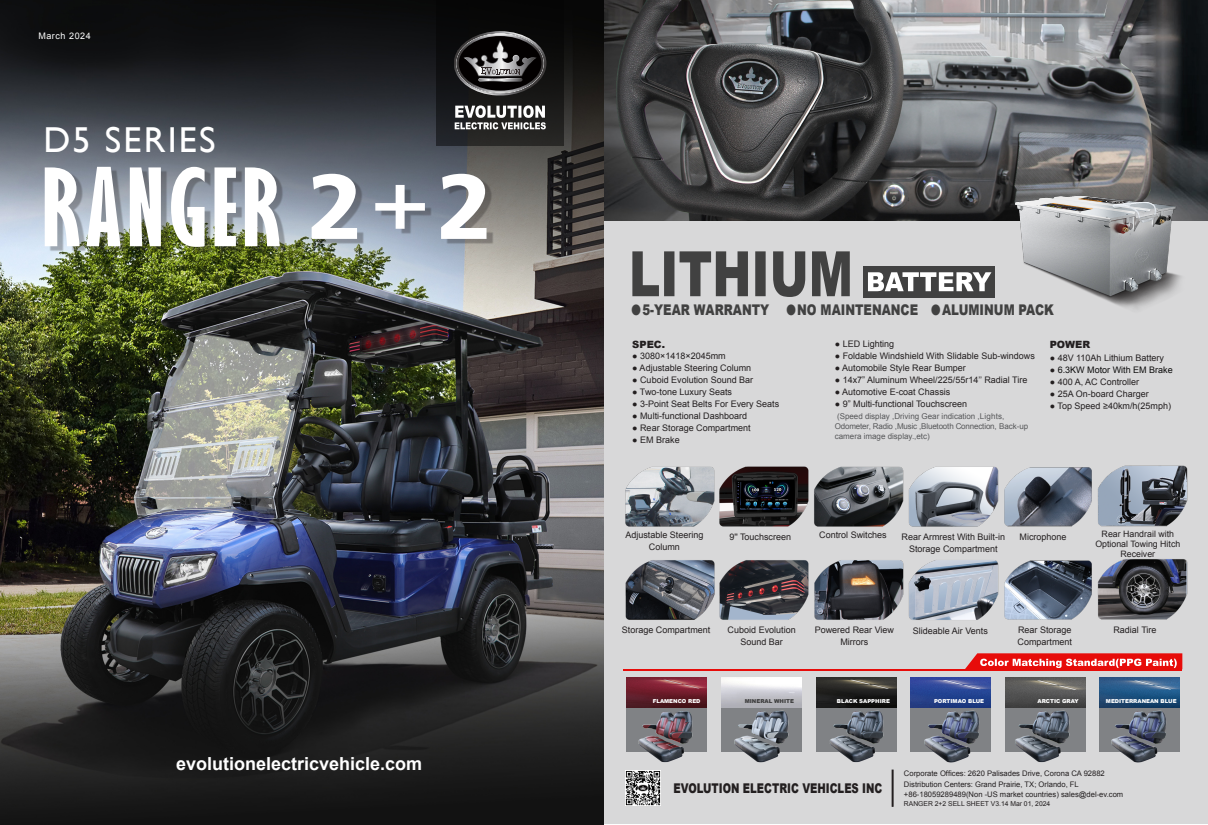
<style>
.page{position:relative;width:1208px;height:825px;background:#fff}
.page>*{position:absolute;margin:0;border:0;box-sizing:border-box;transform-origin:0 0}
.Pa0{font:700 extra-condensed 99px "Gill Sans";letter-spacing:.04em;color:#fff;scale:1.18 1}
.Pa0-2{font:36px "Gill Sans";letter-spacing:.06em;color:#fff}
.Pa0-3{font:700 18px "Arial";color:#fff}
.t1{font:900 14.7px "Arial";color:#414141;scale:.8 1}
.t2{font:900 13.4px "Arial";color:#231f20;scale:.75 1}
.t3{font:900 10px "Arial";color:#231f20}
.Pa0-4{font:9px/12px "Arial";color:#231f20;text-align:center}
.Default{font:9px "Arial";color:#231f20}
.Pa1{font:9px/12.1px "Arial";color:#231f20;text-align:center}
.t4{font:9px "Arial";color:#0d0d0d}
.Pa2{font:9px/12.1px "Arial";color:#231f20}
.Pa0-5{font:9px "Arial";letter-spacing:.06em;color:#fff}
.t5{font:8.8px/10px "Arial";color:#231f20;text-align:center}
.t6{font:8px/10px "Arial";letter-spacing:-.02em;color:#57585a}
.t7{font:8px "Arial";color:#57585a}
.Pa2-2{font:7.6px "Arial";color:#231f20}
.Default-2{font:6.8px "Arial";color:#231f20}
.t8{font:900 5.4px "Arial";color:#fff}
.t9{font:900 5.4px "Arial";color:#3e3e3f}
.s1{font-family:"Humanist 777 BT Black Condensed B";font-weight:400;font-stretch:normal;font-size:92.4px}
.s2{font-size:92.4px}
.s3{font-size:25.3px}
.s4{color:#231f20}
</style>
<div class="page">
<div style="left:604px;top:0;width:604px;height:824px;background:#d8d8d9"></div>
<img style="left:604px;top:0;width:604px;height:179px">
<img style="left:625px;top:179px;width:583px;height:479px">
<img style="left:0;top:0;width:604px;height:825px">
<hr style="left:623px;top:669px;width:559px;height:2px;background:#e70c0a">
<svg style="left:964px;top:653px;width:218px;height:16px;background:#ea4846"></svg>
<div style="left:436px;top:1px;width:128px;height:145px;background:linear-gradient(to bottom,#000,#262727)"></div>
<svg style="left:455px;top:105px;width:91px;height:24px"></svg>
<svg style="left:454px;top:31px;width:92px;height:64px;background:#3e3c3d"></svg>
<div style="left:891px;top:769px;width:2px;height:38px;border:1px solid #231f20"></div>
<img style="left:625px;top:770px;width:35px;height:35px">
<div style="left:626px;top:707px;width:80px;height:44px;background:#808285"></div>
<div style="left:721px;top:707px;width:80px;height:44px;background:#808285"></div>
<img style="left:721px;top:678px;width:80px;height:30px">
<img style="left:1099px;top:677px;width:80px;height:29px">
<img style="left:910px;top:677px;width:81px;height:29px">
<img style="left:1005px;top:677px;width:80px;height:29px">
<img style="left:817px;top:677px;width:79px;height:29px">
<img style="left:626px;top:678px;width:80px;height:30px">
<img style="left:816px;top:706px;width:81px;height:57px">
<img style="left:733px;top:707px;width:63px;height:56px">
<img style="left:629px;top:709px;width:78px;height:54px">
<img style="left:910px;top:706px;width:81px;height:57px">
<img style="left:1005px;top:706px;width:81px;height:57px">
<img style="left:1099px;top:706px;width:81px;height:57px">
<div style="left:49px;top:169px;width:608px;height:136px;background:#231f20;opacity:.32"></div>
<svg style="left:632px;top:251px;width:217px;height:46px"></svg>
<div style="left:863px;top:266px;width:132px;height:31px;background:#414141"></div>
<svg style="left:868px;top:272px;width:123px;height:19px"></svg>
<p class="Pa0-5" style="left:38px;top:30px;width:54px">March 2024</p>
<p class="Pa0-2" style="left:43px;top:119px;width:174px">D5 SERIES</p>
<p class="Pa0" style="left:42px;top:147px;width:384px">RANGER <span class="s1">2</span><span class="s2">+</span><span class="s1">2</span></p>
<p class="Pa0-3" style="left:176px;top:751px;width:248px">evolutionelectricvehicle.com</p>
<p class="t1" style="left:630px;top:299px;width:402px"><span class="s3">●</span>5-YEAR WARRANTY <span class="s3">●</span>NO MAINTENANCE <span class="s3">●</span>ALUMINUM</p>
<p class="t1" style="left:1018px;top:299px;width:46px">PACK</p>
<p class="t3" style="left:632px;top:337px;width:34px">SPEC.</p>
<p class="Pa0-4" style="left:632px;top:349px;width:95px">● 3080×1418×2045mm</p>
<p class="Pa0-4" style="left:632px;top:362px;width:120px">● Adjustable Steering Column</p>
<p class="Pa0-4" style="left:632px;top:374px;width:122px">● Cuboid Evolution Sound Bar</p>
<p class="Default" style="left:632px;top:385px;width:101px">● Two-tone Luxury Seats</p>
<p class="Default" style="left:632px;top:398px;width:148px">● 3-Point Seat Belts For Every Seats</p>
<p class="Default" style="left:632px;top:410px;width:116px">● Multi-functional Dashboard</p>
<p class="Pa0-4" style="left:632px;top:422px;width:120px">● Rear Storage Compartment</p>
<p class="Pa0-4" style="left:632px;top:434px;width:49px">● EM Brake</p>
<p class="Pa0-4" style="left:835px;top:338px;width:61px">● LED Lighting</p>
<p class="Pa0-4" style="left:835px;top:350px;width:201px">● Foldable Windshield With Slidable Sub-windows</p>
<p class="Default" style="left:835px;top:362px;width:132px">● Automobile Style Rear Bumper</p>
<p class="Pa0-4" style="left:835px;top:374px;width:194px">● 14x7” Aluminum Wheel/225/55r14’’ Radial Tire</p>
<p class="Pa0-4" style="left:835px;top:386px;width:117px">● Automotive E-coat Chassis</p>
<p class="Pa0-4" style="left:835px;top:398px;width:134px">● 9” Multi-functional Touchscreen</p>
<p class="t7" style="left:837px;top:410px;width:169px">(Speed display ,Driving Gear indication ,Lights,</p>
<p class="t6" style="left:835px;top:421px;width:195px">Odometer, Radio ,Music ,Bluetooth Connection, Back-up camera image display.,etc)</p>
<p class="t3" style="left:1049px;top:337px;width:42px">POWER</p>
<p class="Pa0-4" style="left:1049px;top:351px;width:116px">● 48V 110Ah Lithium Battery</p>
<p class="t4" style="left:1049px;top:363px;width:124px"><span class="s4">●</span> 6.3KW Motor With EM Brake</p>
<p class="Pa0-4" style="left:1049px;top:375px;width:91px">● 400 A, AC Controller</p>
<p class="Pa0-4" style="left:1049px;top:387px;width:100px">● 25A On-board Charger</p>
<p class="Pa0-4" style="left:1049px;top:399px;width:123px">● Top Speed ≥40km/h(25mph)</p>
<p class="Pa0-4" style="left:625px;top:528px;width:80px">Adjustable Steering<br>Column</p>
<p class="Pa0-4" style="left:729px;top:530px;width:63px">9'' Touchscreen</p>
<p class="Pa0-4" style="left:819px;top:529px;width:69px">Control Switches</p>
<p class="Pa0-4" style="left:1019px;top:530px;width:49px">Microphone</p>
<p class="Pa1" style="left:901px;top:530px;width:105px">Rear Armrest With Built-in<br>Storage Compartment</p>
<p class="t5" style="left:1095px;top:529px;width:86px">Rear Handrail with<br>Optional Towing Hitch<br>Receiver</p>
<p class="Pa0-4" style="left:622px;top:623px;width:90px">Storage Compartment</p>
<p class="Pa0-4" style="left:814px;top:623px;width:81px">Powered Rear View</p>
<p class="Pa1" style="left:913px;top:624px;width:77px">Slideable Air Vents</p>
<p class="Pa0-4" style="left:840px;top:635px;width:29px">Mirrors</p>
<p class="Pa0-4" style="left:727px;top:623px;width:70px">Cuboid Evolution</p>
<p class="Pa0-4" style="left:740px;top:635px;width:44px">Sound Bar</p>
<p class="Pa2" style="left:1017px;top:623px;width:56px">Rear Storage<br>Compartment</p>
<p class="Pa0-4" style="left:1113px;top:623px;width:45px">Radial Tire</p>
<p class="t8" style="left:653px;top:697px;width:17px">FLAMENCO</p>
<p class="t8" style="left:688px;top:697px;width:9px">RED</p>
<p class="t9" style="left:744px;top:697px;width:10px">MINER</p>
<p class="t9" style="left:764px;top:697px;width:20px">AL WHITE</p>
<p class="t8" style="left:837px;top:697px;width:55px">BLACK SAPPHIRE</p>
<p class="t8" style="left:934px;top:697px;width:52px">PORTIMAO BLUE</p>
<p class="t8" style="left:1037px;top:697px;width:43px">ARCTIC GRAY</p>
<p class="t8" style="left:1106px;top:697px;width:72px">MEDITERRANEAN BLUE</p>
<p class="t2" style="left:673px;top:778px;width:280px">EVOLUTION ELECTRIC VEHICLES INC</p>
<p class="Pa2-2" style="left:904px;top:768px;width:202px">Corporate Offices: 2620 Palisades Drive, Corona CA 92882</p>
<p class="Pa2-2" style="left:904px;top:779px;width:176px">Distribution Centers: Grand Prairie, TX; Orlando, FL</p>
<p class="Pa2-2" style="left:904px;top:789px;width:221px">+86-18059289489(Non -US market countries) sales@del-ev.com</p>
<p class="Default-2" style="left:904px;top:799px;width:148px">RANGER 2+2 SELL SHEET V3.14 Mar 01, 2024</p>
</div>
